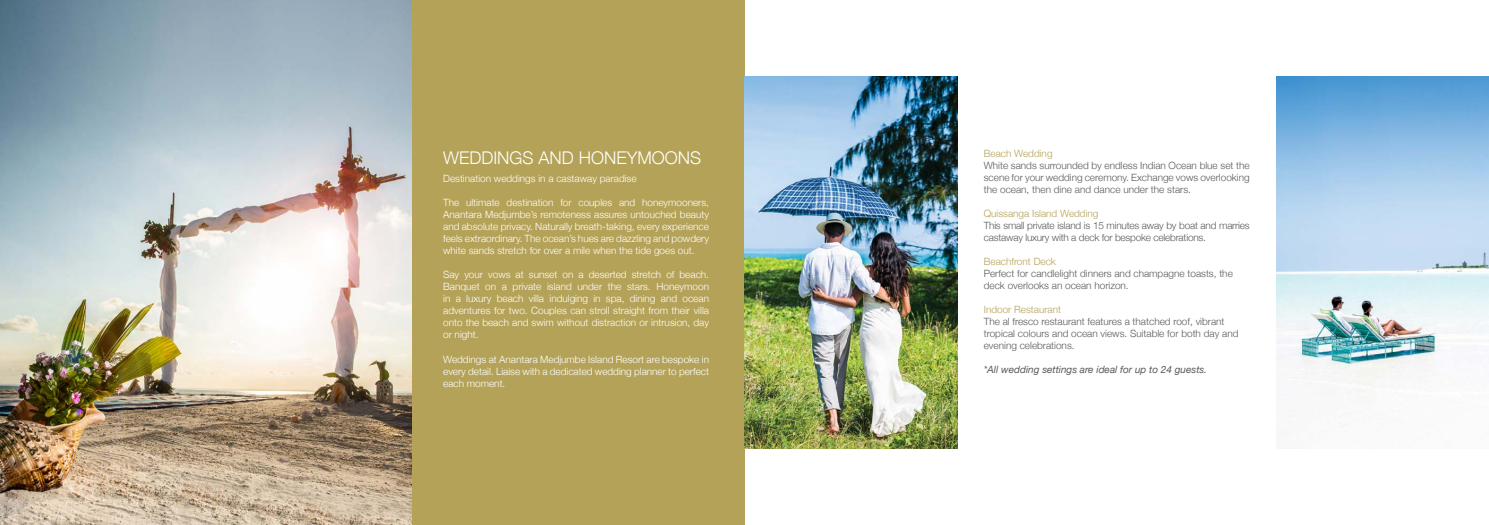
<style>
.page{position:relative;width:1489px;height:525px;background:#fff}
.page>*{position:absolute;margin:0;border:0;box-sizing:border-box;transform-origin:0 0}
.t1{font:300 17.5px "Helvetica Neue";color:#fff}
.t2{font:300 10px/12px "Helvetica Neue";color:#fff;text-align:justify}
.t3{font:300 10px/12px "Helvetica Neue";color:#58595b}
.t4{font:300 10px/12px "Helvetica Neue";letter-spacing:-.02em;color:#58595b}
.t5{font:300 10px "Helvetica Neue";color:#b4a258}
.t6{font:italic 10px "Helvetica Neue";color:#58595b}
</style>
<div class="page">
<div style="left:411px;top:0;width:333px;height:524px;background:#b4a258"></div>
<img style="left:0;top:0;width:411px;height:524px">
<img style="left:1276px;top:76px;width:212px;height:359px">
<img style="left:744px;top:76px;width:213px;height:372px">
<h1 class="t1" style="left:443px;top:144px;width:259px">WEDDINGS AND HONEYMOONS</h1>
<p class="t2" style="left:443px;top:172px;width:195px">Destination weddings in a castaway paradise</p>
<p class="t2" style="left:443px;top:196px;width:267px">The ultimate destination for couples and honeymooners, Anantara Medjumbe’s remoteness assures untouched beauty and absolute privacy. Naturally breath-taking, every experience feels extraordinary. The ocean’s hues are dazzling and powdery white sands stretch for over a mile when the tide goes out.</p>
<p class="t2" style="left:443px;top:268px;width:267px">Say your vows at sunset on a deserted stretch of beach.<br>Banquet on a private island under the stars. Honeymoon in a luxury beach villa indulging in spa, dining and ocean adventures for two. Couples can stroll straight from their villa onto the beach and swim without distraction or intrusion, day or night.</p>
<p class="t2" style="left:443px;top:352px;width:267px">Weddings at Anantara Medjumbe Island Resort are bespoke in every detail. Liaise with a dedicated wedding planner to perfect each moment.</p>
<p class="t5" style="left:983px;top:145px;width:70px">Beach Wedding</p>
<p class="t3" style="left:983px;top:158px;width:267px;text-align:justify">White sands surrounded by endless Indian Ocean blue set the scene for your wedding ceremony. Exchange vows overlooking the ocean, then dine and dance under the stars.</p>
<p class="t5" style="left:983px;top:205px;width:116px">Quissanga Island Wedding</p>
<p class="t4" style="left:983px;top:218px;width:267px">This small private island is 15 minutes away by boat and marries castaway luxury with a deck for bespoke celebrations.</p>
<p class="t5" style="left:983px;top:253px;width:74px">Beachfront Deck</p>
<p class="t3" style="left:983px;top:266px;width:250px">Perfect for candlelight dinners and champagne toasts, the deck overlooks an ocean horizon.</p>
<p class="t5" style="left:983px;top:301px;width:79px">Indoor Restaurant</p>
<p class="t3" style="left:983px;top:314px;width:256px">The al fresco restaurant features a thatched roof, vibrant tropical colours and ocean views. Suitable for both day and evening celebrations.</p>
<p class="t6" style="left:983px;top:362px;width:225px">*All wedding settings are ideal for up to 24 guests.</p>
</div>
